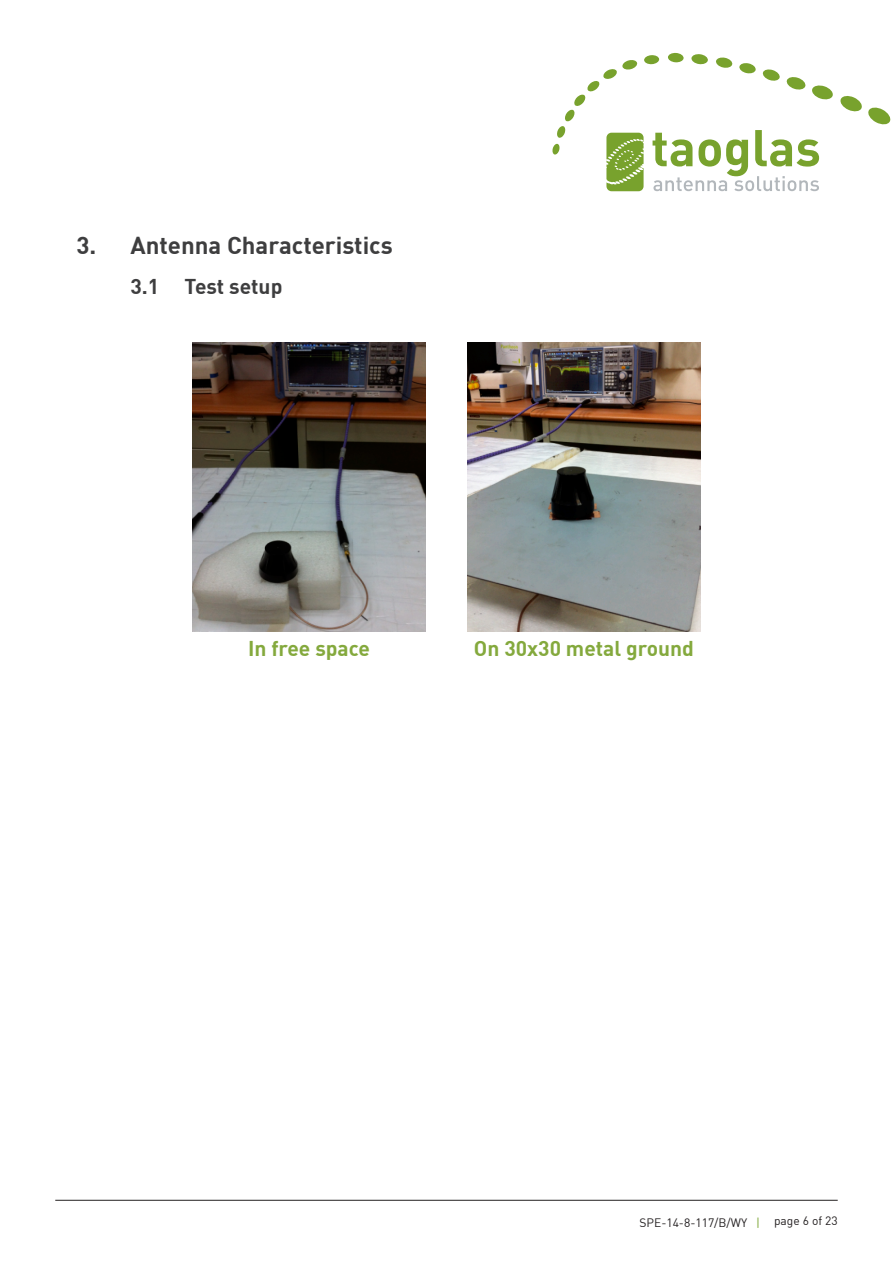
<style>
.page{position:relative;width:893px;height:1263px;background:#fff}
.page>*{position:absolute;margin:0;border:0;box-sizing:border-box;transform-origin:0 0}
.t1{font:700 24px "DIN";color:#3e3e3f}
.t2{font:700 21px "DIN";color:#84a93d}
.t3{font:700 21px "DIN";color:#3e3e3f}
.t4{font:12px "DIN";color:#231f20}
.s1{color:#78a22d}
</style>
<div class="page">
<hr style="left:55px;top:1200px;width:783px;height:1px;background:#231f20">
<svg style="left:653px;top:54px;width:238px;height:137px"></svg>
<div style="left:668px;top:53px;width:16px;height:10px;background:#78a22d;border-radius:50%"></div>
<div style="left:644px;top:55px;width:15px;height:9px;background:#78a22d;border-radius:50%"></div>
<svg style="left:552px;top:60px;width:92px;height:131px"></svg>
<img style="left:192px;top:342px;width:234px;height:289px">
<img style="left:467px;top:342px;width:234px;height:289px">
<p class="t1" style="left:77px;top:229px;width:318px">3. Antenna Characteristics</p>
<p class="t3" style="left:131px;top:273px;width:153px">3.1 Test setup</p>
<p class="t2" style="left:248px;top:635px;width:123px">In free space</p>
<p class="t2" style="left:474px;top:635px;width:221px">On 30x30 metal ground</p>
<p class="t4" style="left:639px;top:1215px;width:200px">SPE-14-8-117/B/WY <span class="s1">|</span> page 6 of 23</p>
</div>
